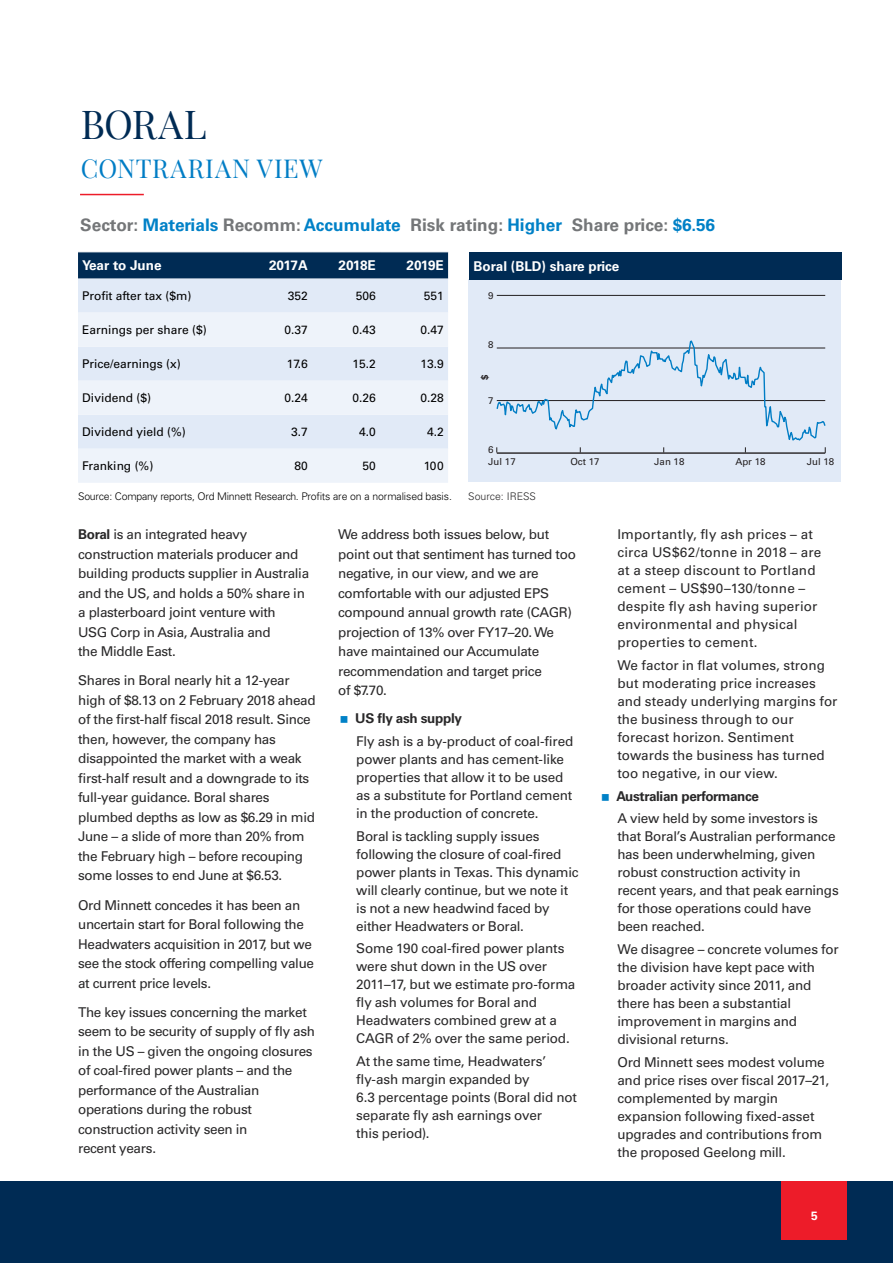
<style>
.page{position:relative;width:893px;height:1263px;background:#fff}
.page>*{position:absolute;margin:0;border:0;box-sizing:border-box;transform-origin:0 0}
.t1{font:39px "Playfair Display";letter-spacing:-.005em;color:#002b54}
.t2{font:25.5px "Playfair Display";letter-spacing:.035em;color:#007dc5}
.t3{font:700 17.25px "Univers LT Std";color:#747678}
.t4{font:13.5px/19.5px "Univers LT Std";letter-spacing:-.02em;color:#292829}
.t5{font:13.5px/18px "Univers LT Std";letter-spacing:.005em;color:#292829}
.t6{font:13.5px/18px "Univers LT Std";letter-spacing:.015em;color:#292829}
.t7{font:700 13.5px "Univers LT Std";color:#fff}
.t8{font:700 13.5px "Univers LT Std";letter-spacing:-.025em;color:#292829}
.t9{font:12px "Univers LT Std";color:#000}
.t10{font:700 12px "Univers LT Std";color:#fff}
.t11{font:300 10.5px "Univers LT Std";letter-spacing:-.02em;color:#000}
.t12{font:300 10.5px "Univers LT Std";color:#292829}
.t13{font:9.75px "Univers LT Std";color:#231f20}
.t14{font:700 9.75px "Univers LT Std";color:#231f20}
.s1{color:#0081c7}
.s2{font-weight:700}
</style>
<div class="page">
<div style="left:0;top:1181px;width:893px;height:82px;background:#002b54"></div>
<div style="left:781px;top:1181px;width:66px;height:58px;background:#ed1c29"></div>
<div style="left:469px;top:279px;width:372px;height:203px;background:#e1eaf7"></div>
<div style="left:78px;top:253px;width:370px;height:26px;background:#002b54"></div>
<div style="left:78px;top:279px;width:370px;height:34px;background:#e1eaf7"></div>
<svg style="left:78px;top:313px;width:370px;height:170px;background:#e8eff8"></svg>
<div style="left:469px;top:253px;width:372px;height:27px;background:#002b54"></div>
<hr style="left:497px;top:295px;width:328px;height:1px;background:#231f20">
<hr style="left:497px;top:452px;width:328px;height:2px;background:#231f20">
<svg style="left:496px;top:340px;width:330px;height:113px"></svg>
<hr style="left:80px;top:194px;width:64px;height:1px;background:#ed1c29">
<h1 class="t1" style="left:81px;top:100px;width:127px">BORAL</h1>
<h2 class="t2" style="left:81px;top:152px;width:243px">CONTRARIAN VIEW</h2>
<p class="t3" style="left:80px;top:215px;width:636px">Sector: <span class="s1">Materials</span> Recomm: <span class="s1">Accumulate</span> Risk rating: <span class="s1">Higher</span> Share price: <span class="s1">$6.56</span></p>
<p class="t7" style="left:82px;top:257px;width:81px">Year to June</p>
<p class="t7" style="left:269px;top:257px;width:40px">2017A</p>
<p class="t7" style="left:339px;top:257px;width:39px">2018E</p>
<p class="t7" style="left:407px;top:257px;width:39px">2019E</p>
<p class="t9" style="left:82px;top:289px;width:111px">Profit after tax ($m)</p>
<p class="t9" style="left:288px;top:289px;width:22px">352</p>
<p class="t9" style="left:356px;top:289px;width:22px">506</p>
<p class="t9" style="left:424px;top:289px;width:22px">551</p>
<p class="t9" style="left:82px;top:323px;width:126px">Earnings per share ($)</p>
<p class="t9" style="left:284px;top:323px;width:25px">0.37</p>
<p class="t9" style="left:352px;top:323px;width:25px">0.43</p>
<p class="t9" style="left:420px;top:323px;width:25px">0.47</p>
<p class="t9" style="left:82px;top:357px;width:100px">Price/earnings (x)</p>
<p class="t9" style="left:287px;top:357px;width:22px">17.6</p>
<p class="t9" style="left:353px;top:357px;width:25px">15.2</p>
<p class="t9" style="left:421px;top:357px;width:25px">13.9</p>
<p class="t9" style="left:82px;top:391px;width:70px">Dividend ($)</p>
<p class="t9" style="left:284px;top:391px;width:25px">0.24</p>
<p class="t9" style="left:352px;top:391px;width:25px">0.26</p>
<p class="t9" style="left:420px;top:391px;width:25px">0.28</p>
<p class="t9" style="left:82px;top:425px;width:105px">Dividend yield (%)</p>
<p class="t9" style="left:291px;top:425px;width:18px">3.7</p>
<p class="t9" style="left:359px;top:425px;width:18px">4.0</p>
<p class="t9" style="left:427px;top:425px;width:18px">4.2</p>
<p class="t9" style="left:82px;top:459px;width:73px">Franking (%)</p>
<p class="t9" style="left:294px;top:459px;width:15px">80</p>
<p class="t9" style="left:362px;top:459px;width:15px">50</p>
<p class="t9" style="left:424px;top:459px;width:21px">100</p>
<p class="t7" style="left:474px;top:258px;width:147px">Boral (BLD) share price</p>
<p class="t13" style="left:488px;top:290px;width:7px">9</p>
<p class="t13" style="left:488px;top:339px;width:7px">8</p>
<p class="t14" style="left:479px;top:380px;width:7px;rotate:-90deg">$</p>
<p class="t13" style="left:488px;top:395px;width:7px">7</p>
<p class="t13" style="left:488px;top:444px;width:7px">6</p>
<p class="t13" style="left:488px;top:456px;width:29px">Jul 17</p>
<p class="t13" style="left:570px;top:456px;width:31px">Oct 17</p>
<p class="t13" style="left:654px;top:456px;width:32px">Jan 18</p>
<p class="t13" style="left:735px;top:456px;width:32px">Apr 18</p>
<p class="t13" style="left:807px;top:456px;width:29px">Jul 18</p>
<p class="t11" style="left:78px;top:490px;width:375px">Source: Company reports, Ord Minnett Research. Profits are on a normalised basis.</p>
<p class="t12" style="left:468px;top:490px;width:69px">Source: IRESS</p>
<p class="t4" style="left:78px;top:525px;width:233px"><span class="s2">Boral</span> is an integrated heavy construction materials producer and building products supplier in Australia and the US, and holds a 50% share in a plasterboard joint venture with<br>USG Corp in Asia, Australia and<br>the Middle East.</p>
<p class="t4" style="left:78px;top:671px;width:239px">Shares in Boral nearly hit a 12-year high of $8.13 on 2 February 2018 ahead of the first-half fiscal 2018 result. Since then, however, the company has disappointed the market with a weak first-half result and a downgrade to its full-year guidance. Boral shares plumbed depths as low as $6.29 in mid June – a slide of more than 20% from the February high – before recouping some losses to end June at $6.53.</p>
<p class="t4" style="left:78px;top:895px;width:237px">Ord Minnett concedes it has been an uncertain start for Boral following the Headwaters acquisition in 2017, but we see the stock offering compelling value at current price levels.</p>
<p class="t4" style="left:78px;top:1002px;width:238px">The key issues concerning the market seem to be security of supply of fly ash in the US – given the ongoing closures of coal-fired power plants – and the performance of the Australian operations during the robust construction activity seen in<br>recent years.</p>
<p class="t4" style="left:338px;top:525px;width:239px">We address both issues below, but point out that sentiment has turned too negative, in our view, and we are comfortable with our adjusted EPS compound annual growth rate (CAGR) projection of 13% over FY17–20. We have maintained our Accumulate recommendation and target price<br>of $7.70.</p>
<p class="t8" style="left:355px;top:710px;width:108px">US fly ash supply</p>
<p class="t4" style="left:356px;top:732px;width:219px;line-height:18px">Fly ash is a by-product of coal-fired power plants and has cement-like properties that allow it to be used as a substitute for Portland cement in the production of concrete.</p>
<p class="t4" style="left:356px;top:827px;width:224px;line-height:18px">Boral is tackling supply issues following the closure of coal-fired power plants in Texas. This dynamic will clearly continue, but we note it is not a new headwind faced by either Headwaters or Boral.</p>
<p class="t4" style="left:356px;top:939px;width:221px;line-height:18px">Some 190 coal-fired power plants were shut down in the US over<br>2011–17, but we estimate pro-forma fly ash volumes for Boral and<br>Headwaters combined grew at a<br>CAGR of 2% over the same period.</p>
<p class="t4" style="left:356px;top:1052px;width:222px;line-height:18px">At the same time, Headwaters’ fly-ash margin expanded by<br>6.3 percentage points (Boral did not separate fly ash earnings over<br>this period).</p>
<p class="t6" style="left:617px;top:525px;width:205px">Importantly, fly ash prices – at circa US$62/tonne in 2018 – are at a steep discount to Portland cement – US$90–130/tonne – despite fly ash having superior environmental and physical properties to cement.</p>
<p class="t5" style="left:617px;top:656px;width:222px">We factor in flat volumes, strong but moderating price increases and steady underlying margins for the business through to our forecast horizon. Sentiment towards the business has turned too negative, in our view.</p>
<p class="t8" style="left:616px;top:788px;width:144px">Australian performance</p>
<p class="t4" style="left:617px;top:810px;width:223px;line-height:18px">A view held by some investors is that Boral’s Australian performance has been underwhelming, given robust construction activity in recent years, and that peak earnings for those operations could have been reached.</p>
<p class="t4" style="left:617px;top:940px;width:223px;line-height:18px">We disagree – concrete volumes for the division have kept pace with broader activity since 2011, and there has been a substantial improvement in margins and divisional returns.</p>
<p class="t4" style="left:617px;top:1053px;width:213px;line-height:18px">Ord Minnett sees modest volume and price rises over fiscal 2017–21, complemented by margin expansion following fixed-asset upgrades and contributions from the proposed Geelong mill.</p>
<p class="t10" style="left:811px;top:1208px;width:8px">5</p>
</div>
